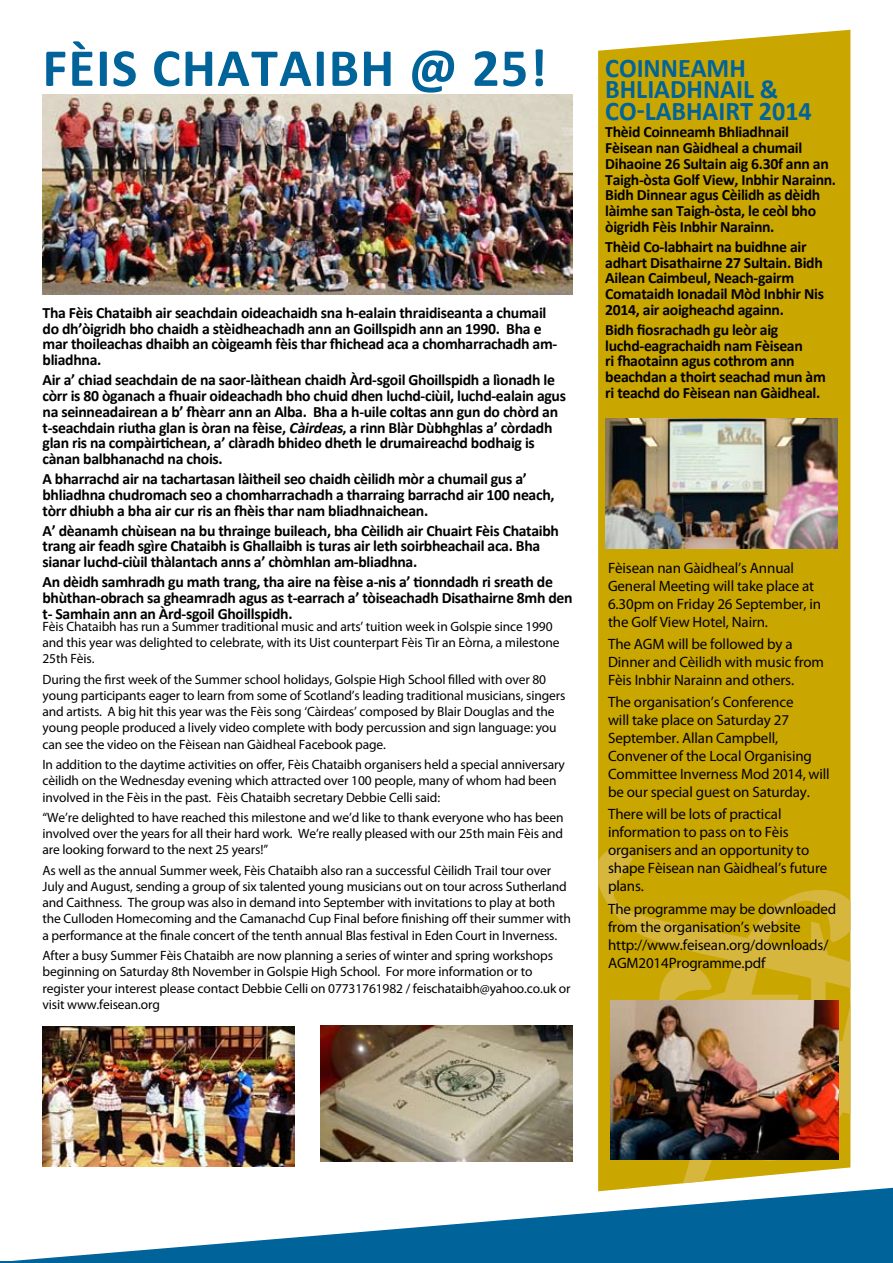
<style>
.page{position:relative;width:893px;height:1263px;background:#fff}
.page>*{position:absolute;margin:0;border:0;box-sizing:border-box;transform-origin:0 0}
.t1{font:700 54px "Calibri";letter-spacing:.025em;color:#00639a}
.t2{font:700 27px/21.8px "Calibri";color:#00639a}
.t3{font:700 15.75px/15.8px "Calibri";letter-spacing:-.02em;color:#000}
.t4{font:15px/18px "Myriad Pro";letter-spacing:-.01em;color:#000}
.t5{font:13.5px/16.2px "Myriad Pro";letter-spacing:-.01em;color:#000}
.s1{font-style:italic}
</style>
<div class="page">
<svg style="left:12px;top:1188px;width:881px;height:73px;fill:#00639a"></svg>
<hr style="left:0;top:1261px;width:893px;height:2px;background:#00639a">
<svg style="left:598px;top:30px;width:252px;height:796px;fill:#caa600"></svg>
<img style="left:598px;top:826px;width:252px;height:365px">
<img style="left:605px;top:419px;width:233px;height:130px">
<img style="left:610px;top:1000px;width:228px;height:159px">
<img style="left:43px;top:95px;width:530px;height:200px">
<img style="left:320px;top:1025px;width:253px;height:136px">
<img style="left:43px;top:1026px;width:252px;height:140px">
<h1 class="t1" style="left:43px;top:33px;width:506px">FÈIS CHATAIBH @ 25!</h1>
<p class="t3" style="left:43px;top:305px;width:516px">Tha Fèis Chataibh air seachdain oideachaidh sna h-ealain thraidiseanta a chumail do dh’òigridh bho chaidh a stèidheachadh ann an Goillspidh ann an 1990. Bha e mar thoileachas dhaibh an còigeamh fèis thar fhichead aca a chomharrachadh am&shy;bliadhna.</p>
<p class="t3" style="left:43px;top:372px;width:525px">Air a’ chiad seachdain de na saor-làithean chaidh Àrd-sgoil Ghoillspidh a lìonadh le còrr is 80 òganach a fhuair oideachadh bho chuid dhen luchd-ciùil, luchd-ealain agus na seinneadairean a b’ fhèarr ann an Alba. Bha a h-uile coltas ann gun do chòrd an t-seachdain riutha glan is òran na fèise, <span class="s1">Càirdeas</span>, a rinn Blàr Dùbhghlas a’ còrdadh glan ris na compàirtichean, a’ clàradh bhideo dheth le drumaireachd bodhaig is cànan balbhanachd na chois.</p>
<p class="t3" style="left:43px;top:471px;width:514px">A bharrachd air na tachartasan làitheil seo chaidh cèilidh mòr a chumail gus a’ bhliadhna chudromach seo a chomharrachadh a tharraing barrachd air 100 neach, tòrr dhiubh a bha air cur ris an fhèis thar nam bliadhnaichean.</p>
<p class="t3" style="left:43px;top:522px;width:518px">A’ dèanamh chùisean na bu thrainge buileach, bha Cèilidh air Chuairt Fèis Chataibh trang air feadh sgìre Chataibh is Ghallaibh is turas air leth soirbheachail aca. Bha sianar luchd-ciùil thàlantach anns a’ chòmhlan am-bliadhna.</p>
<p class="t3" style="left:43px;top:574px;width:532px">An dèidh samhradh gu math trang, tha aire na fèise a-nis a’ tionndadh ri sreath de bhùthan-obrach sa gheamradh agus as t-earrach a’ tòiseachadh Disathairne 8mh den t- Samhain ann an Àrd-sgoil Ghoillspidh.</p>
<p class="t5" style="left:43px;top:618px;width:519px">Fèis Chataibh has run a Summer traditional music and arts’ tuition week in Golspie since 1990 and this year was delighted to celebrate, with its Uist counterpart Fèis Tìr an Eòrna, a milestone<br>25th Fèis.</p>
<p class="t5" style="left:43px;top:671px;width:524px">During the first week of the Summer school holidays, Golspie High School filled with over 80 young participants eager to learn from some of Scotland’s leading traditional musicians, singers and artists. A big hit this year was the Fèis song ‘Càirdeas’ composed by Blair Douglas and the young people produced a lively video complete with body percussion and sign language: you can see the video on the Fèisean nan Gàidheal Facebook page.</p>
<p class="t5" style="left:43px;top:756px;width:524px">In addition to the daytime activities on offer, Fèis Chataibh organisers held a special anniversary cèilidh on the Wednesday evening which attracted over 100 people, many of whom had been involved in the Fèis in the past. Fèis Chataibh secretary Debbie Celli said:</p>
<p class="t5" style="left:43px;top:809px;width:522px;text-align:justify">“We’re delighted to have reached this milestone and we’d like to thank everyone who has been involved over the years for all their hard work. We’re really pleased with our 25th main Fèis and are looking forward to the next 25 years!”</p>
<p class="t5" style="left:43px;top:862px;width:530px">As well as the annual Summer week, Fèis Chataibh also ran a successful Cèilidh Trail tour over July and August, sending a group of six talented young musicians out on tour across Sutherland and Caithness. The group was also in demand into September with invitations to play at both the Culloden Homecoming and the Camanachd Cup Final before finishing off their summer with a performance at the finale concert of the tenth annual Blas festival in Eden Court in Inverness.</p>
<p class="t5" style="left:43px;top:947px;width:530px">After a busy Summer Fèis Chataibh are now planning a series of winter and spring workshops beginning on Saturday 8th November in Golspie High School. For more information or to register your interest please contact Debbie Celli on 07731761982 / feischataibh@yahoo.co.uk or visit www.feisean.org</p>
<h2 class="t2" style="left:605px;top:57px;width:208px">COINNEAMH<br>BHLIADHNAIL &amp;<br>CO-LABHAIRT 2014</h2>
<p class="t3" style="left:605px;top:124px;width:232px">Thèid Coinneamh Bhliadhnail Fèisean nan Gàidheal a chumail Dihaoine 26 Sultain aig 6.30f ann an Taigh-òsta Golf View, Inbhir Narainn.<br>Bidh Dinnear agus Cèilidh as dèidh làimhe san Taigh-òsta, le ceòl bho òigridh Fèis Inbhir Narainn.</p>
<p class="t3" style="left:605px;top:239px;width:220px">Thèid Co-labhairt na buidhne air adhart Disathairne 27 Sultain. Bidh<br>Ailean Caimbeul, Neach-gairm<br>Comataidh Ionadail Mòd Inbhir Nis<br>2014, air aoigheachd againn.</p>
<p class="t3" style="left:605px;top:322px;width:222px">Bidh fiosrachadh gu leòr aig luchd-eagrachaidh nam Fèisean<br>ri fhaotainn agus cothrom ann beachdan a thoirt seachad mun àm ri teachd do Fèisean nan Gàidheal.</p>
<p class="t4" style="left:608px;top:558px;width:215px">Fèisean nan Gàidheal’s Annual<br>General Meeting will take place at<br>6.30pm on Friday 26 September, in the Golf View Hotel, Nairn.</p>
<p class="t4" style="left:608px;top:634px;width:217px">The AGM will be followed by a<br>Dinner and Cèilidh with music from<br>Fèis Inbhir Narainn and others.</p>
<p class="t4" style="left:608px;top:693px;width:223px">The organisation’s Conference<br>will take place on Saturday 27<br>September. Allan Campbell,<br>Convener of the Local Organising<br>Committee Inverness Mod 2014, will be our special guest on Saturday.</p>
<p class="t4" style="left:608px;top:805px;width:221px">There will be lots of practical information to pass on to Fèis organisers and an opportunity to shape Fèisean nan Gàidheal’s future plans.</p>
<p class="t4" style="left:608px;top:899px;width:230px">The programme may be downloaded from the organisation’s website http://www.feisean.org/downloads/<br>AGM2014Programme.pdf</p>
</div>
